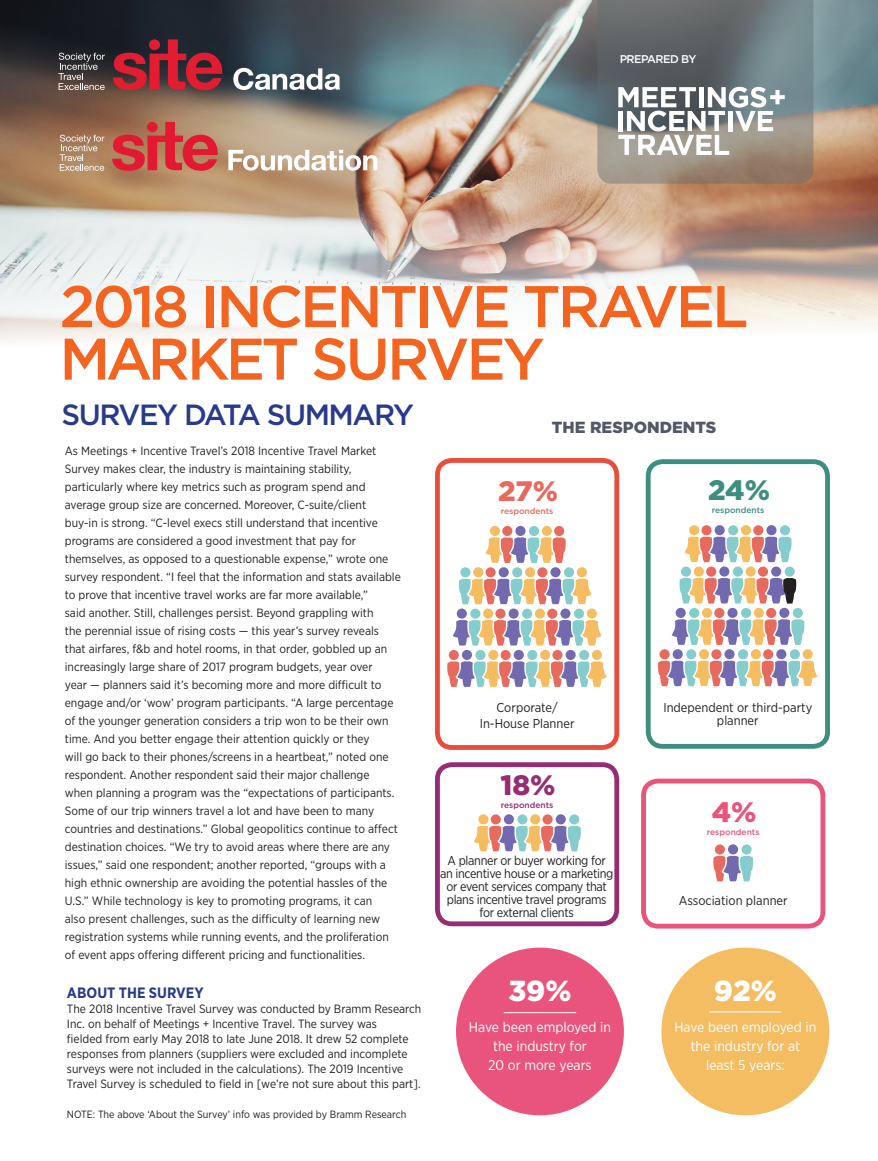
<style>
.page{position:relative;width:878px;height:1161px;background:#fff}
.page>*{position:absolute;margin:0;border:0;box-sizing:border-box;transform-origin:0 0}
.t1{font:500 58.65px/52.5px "Gotham";letter-spacing:-.05em;color:#f36421}
.t2{font:500 29.25px "Gotham";letter-spacing:-.05em;color:#283a8a}
.t3{font:900 28.95px "Gotham";color:#fff}
.t4{font:900 28.2px "Gotham";color:#e66a5d}
.t5{font:900 28.2px "Gotham";color:#3d8e7f}
.t6{font:900 28.2px "Gotham";color:#952c74}
.t7{font:900 28.2px "Gotham";color:#e8547c}
.t8{font:900 16.05px "Gotham";color:#525866}
.t9{font:700 15px "Gotham Narrow";color:#283a8a}
.t10{font:14.1px/19px "Gotham Narrow";color:#fff;text-align:center}
.t11{font:12.9px/12.9px "Gotham Narrow";letter-spacing:-.025em;color:#231f20;text-align:center}
.t12{font:12.9px/15.5px "Gotham Narrow";color:#231f20;text-align:center}
.t13{font:12px/18px "Gotham Narrow";color:#231f20}
.t14{font:500 11.25px "Gotham";letter-spacing:-.05em;color:#fff}
.t15{font:10.5px "Gotham Narrow";color:#231f20}
.t16{font:500 8.4px "Gotham";color:#e66a5d}
.t17{font:500 8.4px "Gotham";color:#3d8e7f}
.t18{font:500 8.4px "Gotham";color:#952c74}
.t19{font:500 8.4px "Gotham";color:#e8547c}
.s1{color:#283a8b}
</style>
<div class="page">
<img style="left:0;top:0;width:878px;height:341px">
<div style="left:435px;top:458px;width:184px;height:292px;border:5px solid #e94c3b;border-radius:14px"></div>
<svg style="left:447px;top:525px;width:160px;height:162px"></svg>
<div style="left:586px;top:608px;width:11px;height:11px;background:#f4bd62;border-radius:50%"></div>
<div style="left:585px;top:607px;width:13px;height:13px;border:1px solid #fff;border-radius:50%"></div>
<div style="left:645px;top:459px;width:184px;height:290px;border:5px solid #3d8e7f;border-radius:14px"></div>
<svg style="left:658px;top:525px;width:160px;height:162px"></svg>
<svg style="left:792px;top:607px;width:11px;height:12px"></svg>
<div style="left:791px;top:606px;width:13px;height:13px;border:1px solid #fff;border-radius:50%"></div>
<div style="left:435px;top:762px;width:184px;height:164px;border:5px solid #952c74;border-radius:14px"></div>
<svg style="left:474px;top:814px;width:107px;height:38px"></svg>
<svg style="left:568px;top:814px;width:12px;height:11px"></svg>
<div style="left:567px;top:813px;width:13px;height:13px;border:1px solid #fff;border-radius:50%"></div>
<div style="left:641px;top:779px;width:184px;height:150px;border:5px solid #e8547c;border-radius:14px"></div>
<div style="left:714px;top:844px;width:11px;height:11px;background:#e66a5d;border-radius:50%"></div>
<div style="left:713px;top:843px;width:13px;height:13px;border:1px solid #fff;border-radius:50%"></div>
<div style="left:727px;top:844px;width:11px;height:11px;background:#7369af;border-radius:50%"></div>
<div style="left:726px;top:843px;width:13px;height:13px;border:1px solid #fff;border-radius:50%"></div>
<svg style="left:713px;top:853px;width:40px;height:29px"></svg>
<div style="left:740px;top:844px;width:12px;height:11px;background:#85cdcd;border-radius:50%"></div>
<div style="left:740px;top:843px;width:13px;height:13px;border:1px solid #fff;border-radius:50%"></div>
<div style="left:661px;top:948px;width:168px;height:167px;background:#f4bd62;border-radius:50%"></div>
<hr style="left:709px;top:1011px;width:72px;height:1px;background:#fff">
<div style="left:456px;top:948px;width:168px;height:167px;background:#e8547c;border-radius:50%"></div>
<hr style="left:503px;top:1012px;width:73px;height:1px;background:#fff">
<svg style="left:597px;top:0;width:216px;height:184px;background:#848785"></svg>
<svg style="left:233px;top:68px;width:107px;height:22px"></svg>
<svg style="left:113px;top:39px;width:110px;height:51px;background:#7f2431"></svg>
<div style="left:149px;top:39px;width:11px;height:11px;background:#e21d31;border-radius:50%"></div>
<svg style="left:58px;top:53px;width:47px;height:37px;background:#605959"></svg>
<svg style="left:228px;top:150px;width:149px;height:21px"></svg>
<svg style="left:112px;top:122px;width:106px;height:49px;background:#c7514a"></svg>
<div style="left:147px;top:122px;width:11px;height:10px;background:#e21931;border-radius:50%"></div>
<svg style="left:59px;top:135px;width:45px;height:36px;background:#bb987a"></svg>
<p class="t14" style="left:619px;top:52px;width:78px">PREPARED BY</p>
<h1 class="t1" style="left:59px;top:279px;width:690px">2018 INCENTIVE TRAVEL<br>MARKET SURVEY</h1>
<h2 class="t2" style="left:62px;top:395px;width:354px">S<span class="s1">U</span>RVEY DA<span class="s1">T</span>A SUMMARY</h2>
<h3 class="t8" style="left:552px;top:418px;width:166px">THE RESPONDENTS</h3>
<p class="t13" style="left:65px;top:442px;width:337px">As Meetings + Incentive Travel’s 2018 Incentive Travel Market Survey makes clear, the industry is maintaining stability, particularly where key metrics such as program spend and average group size are concerned. Moreover, C-suite/client buy-in is strong. “C-level execs still understand that incentive programs are considered a good investment that pay for themselves, as opposed to a questionable expense,” wrote one survey respondent. “I feel that the information and stats available to prove that incentive travel works are far more available,”<br>said another. Still, challenges persist. Beyond grappling with<br>the perennial issue of rising costs — this year’s survey reveals that airfares, f&amp;b and hotel rooms, in that order, gobbled up an increasingly large share of 2017 program budgets, year over<br>year — planners said it’s becoming more and more difficult to engage and/or ‘wow’ program participants. “A large percentage of the younger generation considers a trip won to be their own time. And you better engage their attention quickly or they<br>will go back to their phones/screens in a heartbeat,” noted one respondent. Another respondent said their major challenge<br>when planning a program was the “expectations of participants.<br>Some of our trip winners travel a lot and have been to many countries and destinations.” Global geopolitics continue to affect destination choices. “We try to avoid areas where there are any issues,” said one respondent; another reported, “groups with a high ethnic ownership are avoiding the potential hassles of the U.S.” While technology is key to promoting programs, it can<br>also present challenges, such as the difficulty of learning new registration systems while running events, and the proliferation of event apps offering different pricing and functionalities.</p>
<p class="t9" style="left:67px;top:983px;width:138px">ABOUT THE SURVEY</p>
<p class="t13" style="left:67px;top:1001px;width:356px;line-height:15px">The 2018 Incentive Travel Survey was conducted by Bramm Research Inc. on behalf of Meetings + Incentive Travel. The survey was<br>fielded from early May 2018 to late June 2018. It drew 52 complete responses from planners (suppliers were excluded and incomplete surveys were not included in the calculations). The 2019 Incentive Travel Survey is scheduled to field in [we’re not sure about this part].</p>
<p class="t15" style="left:67px;top:1108px;width:341px">NOTE: The above ‘About the Survey’ info was provided by Bramm Research</p>
<h3 class="t4" style="left:498px;top:475px;width:61px">27%</h3>
<p class="t16" style="left:500px;top:506px;width:54px">respondents</p>
<p class="t12" style="left:479px;top:700px;width:96px">Corporate/<br>In-House Planner</p>
<h3 class="t6" style="left:500px;top:769px;width:56px">18%</h3>
<p class="t18" style="left:500px;top:800px;width:54px">respondents</p>
<p class="t11" style="left:440px;top:854px;width:175px">A planner or buyer working for an incentive house or a marketing or event services company that plans incentive travel programs for external clients</p>
<h3 class="t3" style="left:508px;top:974px;width:65px">39%</h3>
<p class="t10" style="left:469px;top:1017px;width:143px">Have been employed in the industry for<br>20 or more years</p>
<h3 class="t5" style="left:708px;top:474px;width:63px">24%</h3>
<p class="t17" style="left:711px;top:505px;width:54px">respondents</p>
<p class="t12" style="left:663px;top:701px;width:150px;line-height:12.9px">Independent or third-party planner</p>
<h3 class="t7" style="left:711px;top:796px;width:46px">4%</h3>
<p class="t19" style="left:706px;top:827px;width:54px">respondents</p>
<p class="t12" style="left:678px;top:893px;width:110px">Association planner</p>
<h3 class="t3" style="left:713px;top:974px;width:64px">92%</h3>
<p class="t10" style="left:674px;top:1017px;width:143px">Have been employed in the industry for at<br>least 5 years:</p>
</div>
